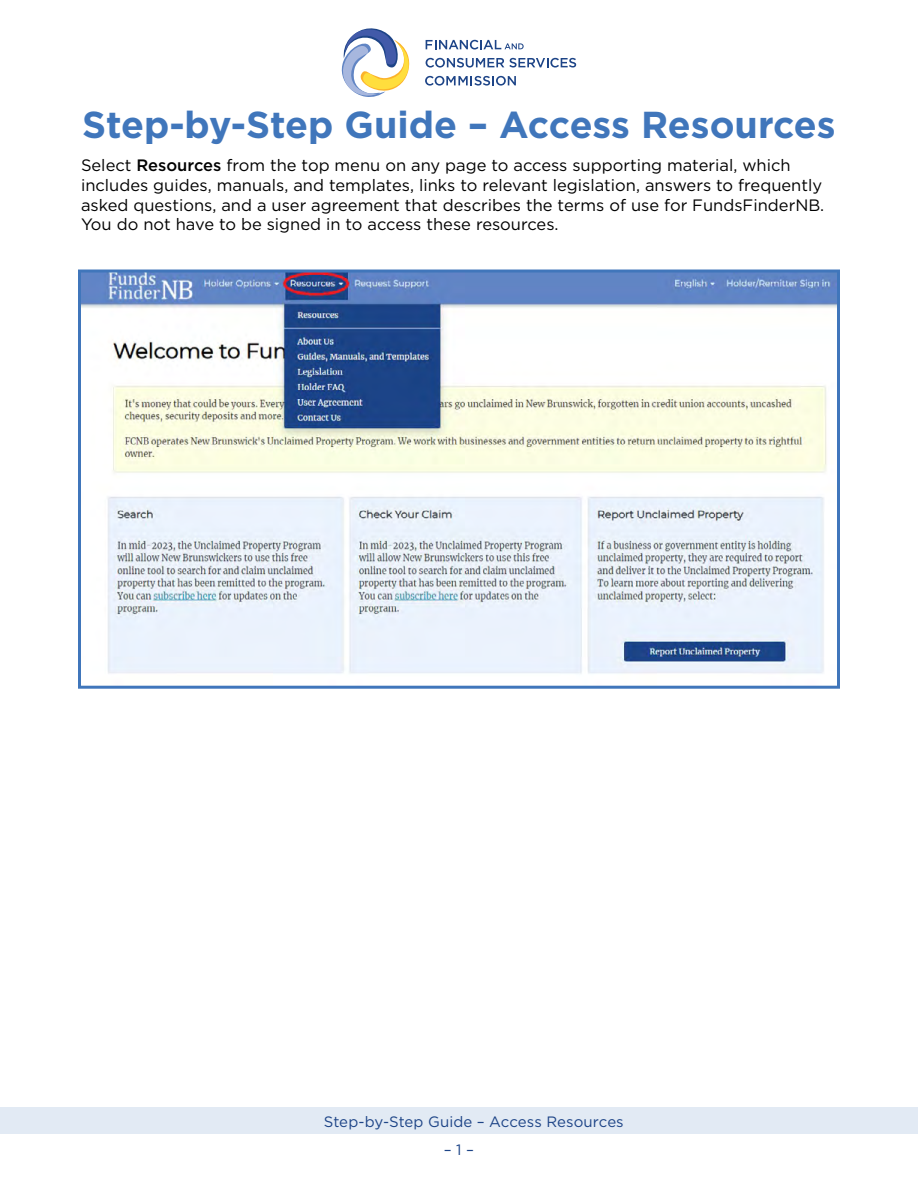
<style>
.page{position:relative;width:918px;height:1188px;background:#fff}
.page>*{position:absolute;margin:0;border:0;box-sizing:border-box;transform-origin:0 0}
.t1{font:700 37.5px "Gotham";letter-spacing:-.005em;color:#4076bb}
.t2{font:16.5px/19.8px "Gotham";color:#000}
.t3{font:15px "Gotham";color:#1d4487}
.s1{font-weight:500}
</style>
<div class="page">
<div style="left:0;top:1107px;width:918px;height:27px;background:#e2eaf4"></div>
<svg style="left:426px;top:40px;width:98px;height:9px"></svg>
<svg style="left:426px;top:58px;width:150px;height:10px"></svg>
<svg style="left:425px;top:76px;width:91px;height:10px"></svg>
<svg style="left:342px;top:28px;width:68px;height:69px"></svg>
<svg style="left:78px;top:269px;width:762px;height:420px"></svg>
<h1 class="t1" style="left:82px;top:99px;width:755px">Step-by-Step Guide – Access Resources</h1>
<p class="t2" style="left:81px;top:155px;width:745px">Select <span class="s1">Resources</span> from the top menu on any page to access supporting material, which includes guides, manuals, and templates, links to relevant legislation, answers to frequently asked questions, and a user agreement that describes the terms of use for FundsFinderNB.<br>You do not have to be signed in to access these resources.</p>
<p class="t3" style="left:324px;top:1112px;width:301px">Step-by-Step Guide – Access Resources</p>
<p class="t3" style="left:444px;top:1140px;width:32px">– 1 –</p>
</div>
